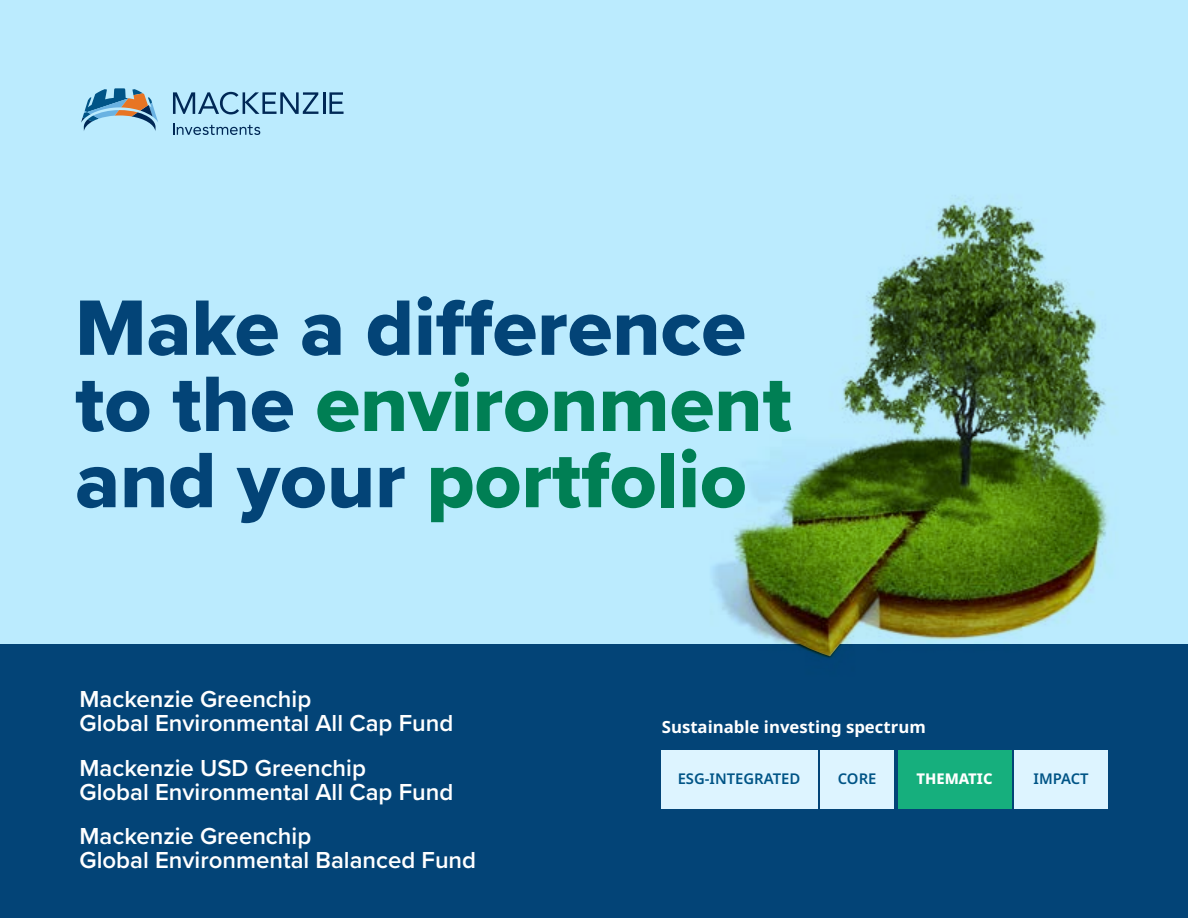
<style>
.page{position:relative;width:1188px;height:918px;background:#bbebfe}
.page>*{position:absolute;margin:0;border:0;box-sizing:border-box;transform-origin:0 0}
.H1-cover{font:81.45px/76.2px "Proxima Nova Extrabld";color:#034477}
.Fund_name{font:600 24px/24px "Proxima Nova";color:#fff}
.Spectrum{font:700 16.8px "Noto Sans";color:#fff}
.Spectrum-2{font:600 14.85px "Noto Sans";color:#005486}
.Spectrum-3{font:800 14.85px "Noto Sans";color:#fff}
.s1{color:#007f54}
</style>
<div class="page">
<div style="left:0;top:645px;width:1188px;height:273px;background:#034477"></div>
<img style="left:564px;top:195px;width:624px;height:463px">
<svg style="left:81px;top:88px;width:77px;height:43px"></svg>
<svg style="left:173px;top:92px;width:145px;height:22px"></svg>
<hr style="left:323px;top:92px;width:2px;height:22px;background:#002856">
<svg style="left:329px;top:92px;width:15px;height:22px"></svg>
<svg style="left:173px;top:123px;width:87px;height:12px"></svg>
<div style="left:661px;top:750px;width:156px;height:59px;background:#ddf4ff"></div>
<div style="left:820px;top:750px;width:74px;height:59px;background:#ddf4ff"></div>
<div style="left:898px;top:750px;width:113px;height:59px;background:#16af7d"></div>
<div style="left:1014px;top:750px;width:94px;height:59px;background:#ddf4ff"></div>
<h1 class="H1-cover" style="left:75px;top:288px;width:718px">Make a difference to the <span class="s1">environment </span>and your <span class="s1">portfolio</span></h1>
<p class="Fund_name" style="left:80px;top:687px;width:375px">Mackenzie Greenchip<br>Global Environmental All Cap Fund</p>
<p class="Fund_name" style="left:80px;top:755px;width:375px">Mackenzie USD Greenchip<br>Global Environmental All Cap Fund</p>
<p class="Fund_name" style="left:80px;top:823px;width:398px">Mackenzie Greenchip<br>Global Environmental Balanced Fund</p>
<p class="Spectrum" style="left:662px;top:715px;width:265px">Sustainable investing spectrum</p>
<p class="Spectrum-2" style="left:678px;top:769px;width:124px">ESG-INTEGRATED</p>
<p class="Spectrum-2" style="left:838px;top:769px;width:40px">CORE</p>
<p class="Spectrum-3" style="left:917px;top:768px;width:78px">THEMATIC</p>
<p class="Spectrum-2" style="left:1034px;top:769px;width:57px">IMPACT</p>
</div>
